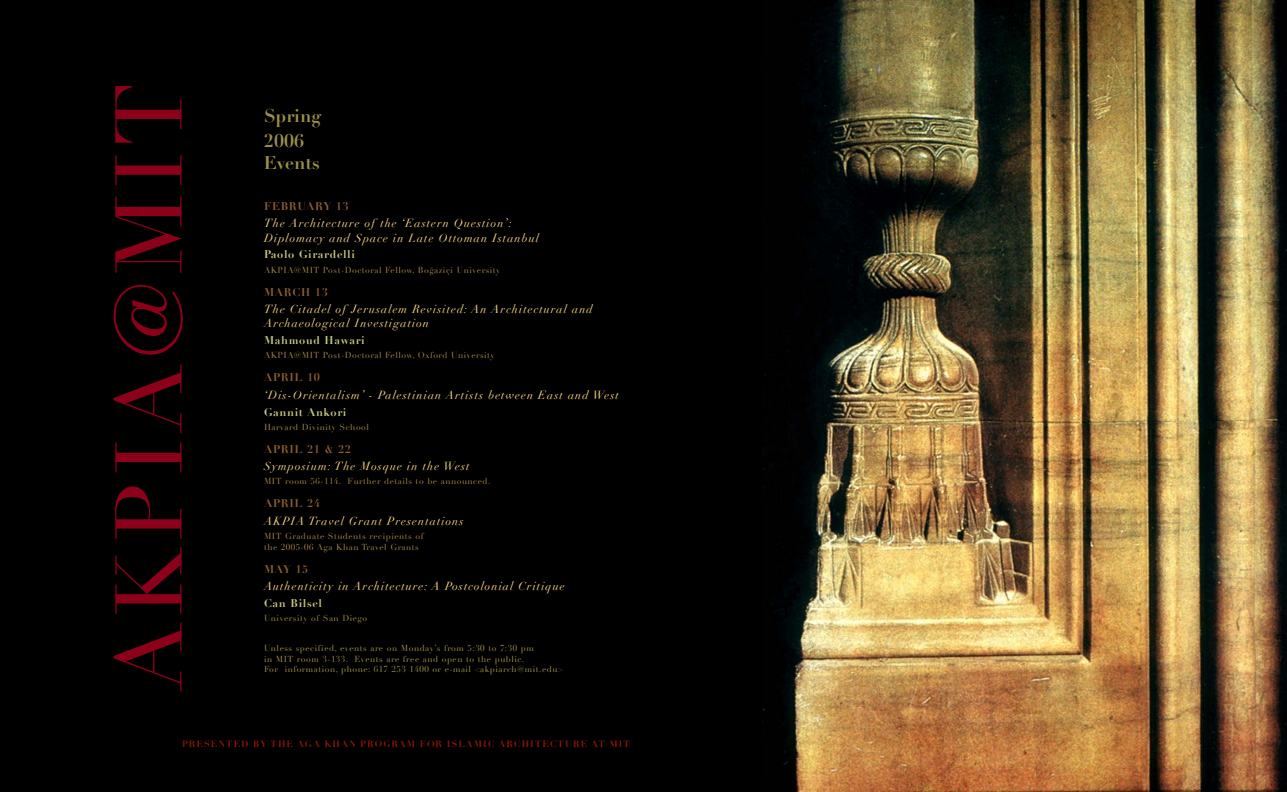
<style>
.page{position:relative;width:1287px;height:792px;background:#fff}
.page>*{position:absolute;margin:0;border:0;box-sizing:border-box;transform-origin:0 0}
.t1{font:93px "Didot";letter-spacing:.065em;color:#8d0019}
.dates{font:700 18px/24.4px "Didot";color:#9c9149}
.lec_titles{font:italic 11.5px/14.2px "Didot";letter-spacing:.09em;color:#ffda86}
.names{font:700 11px "Didot";letter-spacing:.06em;color:#cacb82}
.dates-2{font:700 11px "Didot";letter-spacing:.06em;color:#8f5d2d}
.bottom_part{font:700 9px "Didot";letter-spacing:.12em;color:#8f1704}
.affil_title{font:8.5px/10.6px "Didot";letter-spacing:.06em;color:#a48447}
.bottom_part-2{font:8.5px/10.4px "Didot";letter-spacing:.06em;color:#9c9149}
</style>
<div class="page">
<div style="left:0;top:0;width:792px;height:792px;background:#000"></div>
<img style="left:762px;top:0;width:525px;height:792px">
<p class="t1" style="left:94px;top:691px;width:610px;rotate:-90deg">AKPIA@MIT</p>
<p class="dates" style="left:264px;top:104px;width:59px">Spring<br>2006</p>
<p class="dates" style="left:264px;top:151px;width:57px">Events</p>
<p class="dates-2" style="left:264px;top:199px;width:86px">FEBRUARY 13</p>
<p class="lec_titles" style="left:264px;top:216px;width:277px">The Architecture of the ‘Eastern Question’:<br>Diplomacy and Space in Late Ottoman Istanbul</p>
<p class="names" style="left:264px;top:248px;width:92px">Paolo Girardelli</p>
<p class="affil_title" style="left:264px;top:265px;width:238px">AKPIA@MIT Post-Doctoral Fellow, Boğaziçi University</p>
<p class="dates-2" style="left:264px;top:285px;width:65px">MARCH 13</p>
<p class="lec_titles" style="left:264px;top:302px;width:330px">The Citadel of Jerusalem Revisited: An Architectural and<br>Archaeological Investigation</p>
<p class="names" style="left:264px;top:333px;width:102px">Mahmoud Hawari</p>
<p class="affil_title" style="left:264px;top:350px;width:232px">AKPIA@MIT Post-Doctoral Fellow, Oxford University</p>
<p class="dates-2" style="left:264px;top:371px;width:58px">APRIL 10</p>
<p class="lec_titles" style="left:264px;top:388px;width:356px">‘Dis-Orientalism’ - Palestinian Artists between East and West</p>
<p class="names" style="left:264px;top:405px;width:84px">Gannit Ankori</p>
<p class="affil_title" style="left:264px;top:422px;width:107px">Harvard Divinity School</p>
<p class="dates-2" style="left:264px;top:442px;width:89px">APRIL 21 &amp; 22</p>
<p class="lec_titles" style="left:264px;top:459px;width:207px">Symposium: The Mosque in the West</p>
<p class="affil_title" style="left:264px;top:476px;width:228px">MIT room 56-114. Further details to be announced.</p>
<p class="dates-2" style="left:264px;top:497px;width:58px">APRIL 24</p>
<p class="lec_titles" style="left:264px;top:514px;width:201px">AKPIA Travel Grant Presentations</p>
<p class="affil_title" style="left:264px;top:531px;width:161px">MIT Graduate Students recipients of the 2005-06 Aga Khan Travel Grants</p>
<p class="dates-2" style="left:264px;top:562px;width:46px">MAY 15</p>
<p class="lec_titles" style="left:264px;top:579px;width:302px">Authenticity in Architecture: A Postcolonial Critique</p>
<p class="names" style="left:264px;top:596px;width:60px">Can Bilsel</p>
<p class="affil_title" style="left:264px;top:613px;width:105px">University of San Diego</p>
<p class="bottom_part-2" style="left:264px;top:643px;width:271px">Unless specified, events are on Monday’s from 5:30 to 7:30 pm in MIT room 3-133. Events are free and open to the public.</p>
<p class="bottom_part-2" style="left:264px;top:664px;width:300px">For information, phone: 617 253 1400 or e-mail &lt;akpiarch@mit.edu&gt;</p>
<p class="bottom_part" style="left:182px;top:738px;width:450px">PRESENTED BY THE AGA KHAN PROGRAM FOR ISLAMIC ARCHITECTURE AT MIT</p>
</div>
